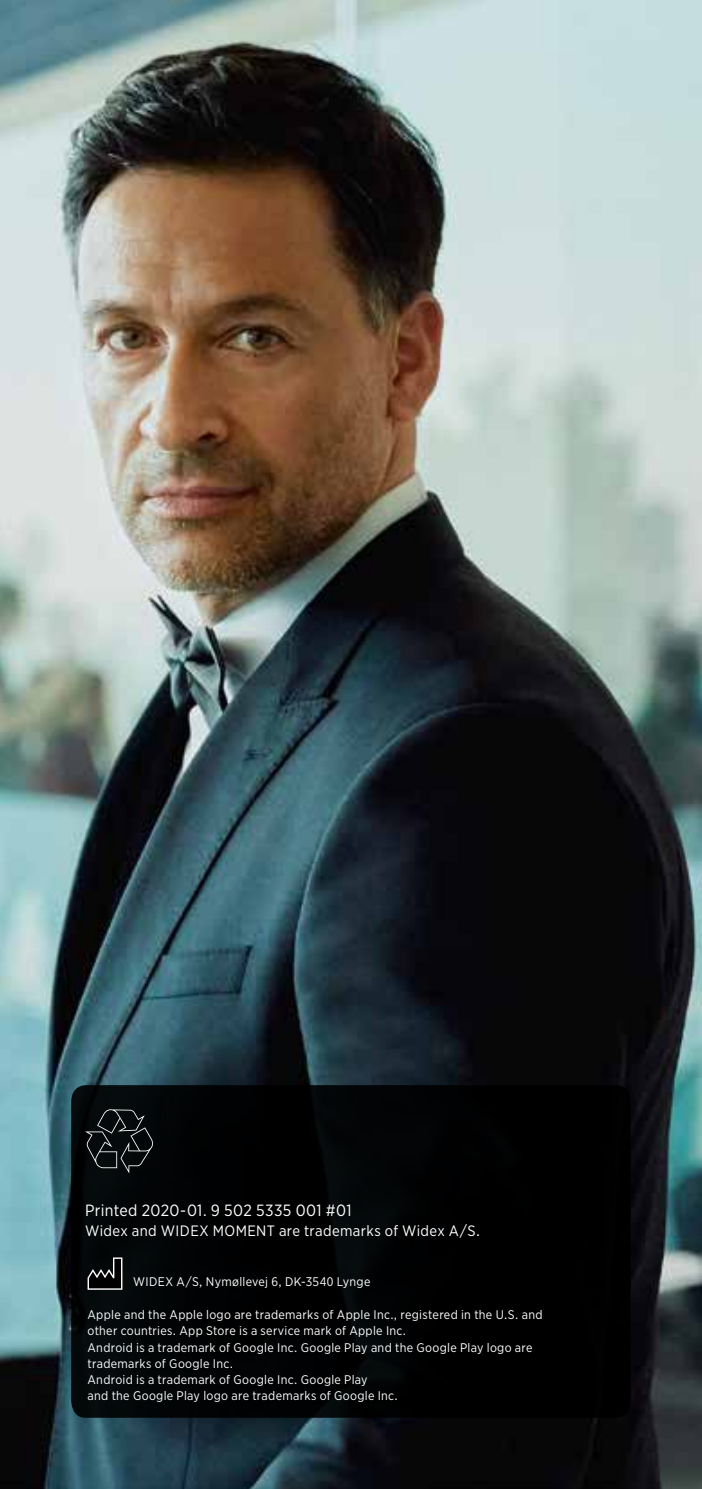
<style>
.page{position:relative;width:702px;height:1489px;background:#fff}
.page>*{position:absolute;margin:0;border:0;box-sizing:border-box;transform-origin:0 0}
.t1{font:16.25px "Gotham Narrow";letter-spacing:.02em;color:#fff}
.t2{font:15px "Gotham Narrow";letter-spacing:.025em;color:#fff}
.t3{font:12.5px/16.2px "Gotham Narrow";letter-spacing:.025em;color:#fff}
</style>
<div class="page">
<img style="left:0;top:0;width:702px;height:1488px">
<svg style="left:71px;top:1085px;width:559px;height:332px;background:#010203"></svg>
<svg style="left:85px;top:1108px;width:69px;height:65px;background:#1a1e1f"></svg>
<svg style="left:88px;top:1257px;width:34px;height:32px"></svg>
<h1 class="t1" style="left:85px;top:1200px;width:268px">Printed 2020-01. 9 502 5335 001 #01</h1>
<p class="t2" style="left:85px;top:1221px;width:396px">Widex and WIDEX MOMENT are trademarks of Widex A/S.</p>
<p class="t3" style="left:133px;top:1273px;width:239px">WIDEX A/S, Nymøllevej 6, DK-3540 Lynge</p>
<p class="t3" style="left:88px;top:1306px;width:456px">Apple and the Apple logo are trademarks of Apple Inc., registered in the U.S. and other countries. App Store is a service mark of Apple Inc.<br>Android is a trademark of Google Inc. Google Play and the Google Play logo are trademarks of Google Inc.<br>Android is a trademark of Google Inc. Google Play<br>and the Google Play logo are trademarks of Google Inc.</p>
</div>
